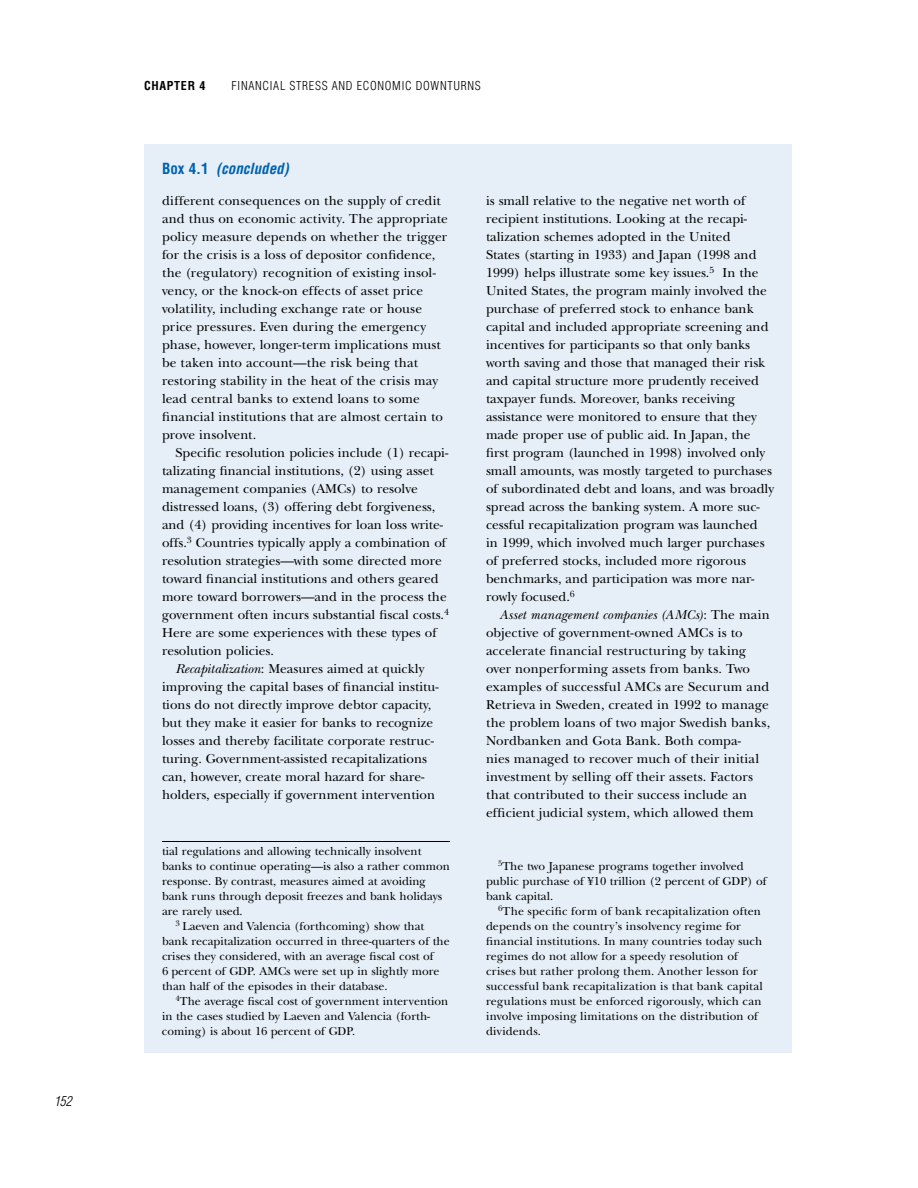
<style>
.page{position:relative;width:918px;height:1188px;background:#fff}
.page>*{position:absolute;margin:0;border:0;box-sizing:border-box;transform-origin:0 0}
.t1{font:italic 700 condensed 15px "Helvetica";color:#0062af}
.t2{font:13.5px/18px "New Baskerville";color:#000}
.t3{font:italic 300 condensed 13.5px "Helvetica";color:#000}
.t4{font:12px/15px "New Baskerville";color:#000}
.t5{font:300 condensed 12px "Helvetica";letter-spacing:.06em;color:#000}
.t6{font:700 condensed 12px "Helvetica";letter-spacing:.06em;color:#000}
.s1{font-style:normal}
.s2{font-style:italic}
</style>
<div class="page">
<div style="left:144px;top:144px;width:648px;height:909px;background:#e6eff7"></div>
<hr style="left:162px;top:841px;width:288px;height:1px;background:#000">
<p class="t3" style="left:54px;top:1092px;width:19px">152</p>
<p class="t6" style="left:144px;top:78px;width:63px">CHAPTER 4</p>
<p class="t5" style="left:232px;top:78px;width:250px">FINANCIAL STRESS AND ECONOMIC DOWNTURNS</p>
<p class="t1" style="left:162px;top:159px;width:128px"><span class="s1">BOX 4.1</span> (concluded)</p>
<p class="t2" style="left:162px;top:192px;width:287px">different consequences on the supply of credit and thus on economic activity. The appropriate policy measure depends on whether the trigger for the crisis is a loss of depositor confidence, the (regulatory) recognition of existing insol&shy;vency, or the knock-on effects of asset price volatility, including exchange rate or house price pressures. Even during the emergency phase, however, longer-term implications must be taken into account—the risk being that restoring stability in the heat of the crisis may lead central banks to extend loans to some financial institutions that are almost certain to prove insolvent.</p>
<p class="t2" style="left:176px;top:444px;width:274px">Specific resolution policies include (1) recapi-</p>
<p class="t2" style="left:162px;top:462px;width:273px">talizating financial institutions, (2) using asset</p>
<p class="t2" style="left:162px;top:480px;width:257px">management companies (AMCs) to resolve</p>
<p class="t2" style="left:162px;top:498px;width:275px">distressed loans, (3) offering debt forgiveness,</p>
<p class="t2" style="left:162px;top:516px;width:283px">and (4) providing incentives for loan loss write-</p>
<p class="t2" style="left:162px;top:534px;width:286px">offs. Countries typically apply a combination of</p>
<p class="t2" style="left:162px;top:552px;width:281px">resolution strategies—with some directed more</p>
<p class="t2" style="left:162px;top:570px;width:278px">toward financial institutions and others geared</p>
<p class="t2" style="left:162px;top:588px;width:286px">more toward borrowers—and in the process the</p>
<p class="t2" style="left:162px;top:606px;width:284px">government often incurs substantial fiscal costs.</p>
<p class="t2" style="left:162px;top:624px;width:276px">Here are some experiences with these types of</p>
<p class="t2" style="left:162px;top:642px;width:113px">resolution policies.</p>
<p class="t2" style="left:176px;top:660px;width:250px"><span class="s2">Recapitalization</span>: Measures aimed at quickly</p>
<p class="t2" style="left:162px;top:678px;width:278px">improving the capital bases of financial institu-</p>
<p class="t2" style="left:162px;top:696px;width:271px">tions do not directly improve debtor capacity,</p>
<p class="t2" style="left:162px;top:714px;width:273px">but they make it easier for banks to recognize</p>
<p class="t2" style="left:162px;top:732px;width:273px">losses and thereby facilitate corporate restruc-</p>
<p class="t2" style="left:162px;top:750px;width:267px">turing. Government-assisted recapitalizations</p>
<p class="t2" style="left:162px;top:768px;width:264px">can, however, create moral hazard for share-</p>
<p class="t2" style="left:162px;top:786px;width:275px">holders, especially if government intervention</p>
<p class="t4" style="left:162px;top:844px;width:261px">tial regulations and allowing technically insolvent</p>
<p class="t4" style="left:162px;top:859px;width:289px">banks to continue operating—is also a rather common</p>
<p class="t4" style="left:162px;top:874px;width:265px">response. By contrast, measures aimed at avoiding</p>
<p class="t4" style="left:162px;top:889px;width:282px">bank runs through deposit freezes and bank holidays</p>
<p class="t4" style="left:162px;top:904px;width:82px">are rarely used.</p>
<p class="t4" style="left:182px;top:919px;width:244px">Laeven and Valencia (forthcoming) show that</p>
<p class="t4" style="left:162px;top:934px;width:289px">bank recapitalization occurred in three-quarters of the</p>
<p class="t4" style="left:162px;top:949px;width:273px">crises they considered, with an average fiscal cost of</p>
<p class="t4" style="left:162px;top:964px;width:279px">6 percent of GDP. AMCs were set up in slightly more</p>
<p class="t4" style="left:162px;top:979px;width:227px">than half of the episodes in their database.</p>
<p class="t4" style="left:180px;top:994px;width:270px">The average fiscal cost of government intervention</p>
<p class="t4" style="left:162px;top:1009px;width:270px">in the cases studied by Laeven and Valencia (forth-</p>
<p class="t4" style="left:162px;top:1024px;width:195px">coming) is about 16 percent of GDP.</p>
<p class="t2" style="left:486px;top:192px;width:290px">is small relative to the negative net worth of recipient institutions. Looking at the recapi&shy;talization schemes adopted in the United<br>States (starting in 1933) and Japan (1998 and 1999) helps illustrate some key issues. In the United States, the program mainly involved the purchase of preferred stock to enhance bank capital and included appropriate screening and incentives for participants so that only banks worth saving and those that managed their risk and capital structure more prudently received taxpayer funds. Moreover, banks receiving assistance were monitored to ensure that they made proper use of public aid. In Japan, the first program (launched in 1998) involved only small amounts, was mostly targeted to purchases of subordinated debt and loans, and was broadly spread across the banking system. A more suc&shy;cessful recapitalization program was launched<br>in 1999, which involved much larger purchases of preferred stocks, included more rigorous benchmarks, and participation was more nar&shy;rowly focused.</p>
<p class="t2" style="left:486px;top:606px;width:286px;text-indent:14px"><span class="s2">Asset management companies (AMCs)</span>: The main objective of government-owned AMCs is to accelerate financial restructuring by taking over nonperforming assets from banks. Two examples of successful AMCs are Securum and Retrieva in Sweden, created in 1992 to manage the problem loans of two major Swedish banks, Nordbanken and Gota Bank. Both compa-<br>nies managed to recover much of their initial investment by selling off their assets. Factors that contributed to their success include an efficient judicial system, which allowed them</p>
<p class="t4" style="left:486px;top:859px;width:282px;text-indent:16px">The two Japanese programs together involved public purchase of ¥10 trillion (2 percent of GDP) of bank capital.</p>
<p class="t4" style="left:486px;top:904px;width:278px;text-indent:17px">The specific form of bank recapitalization often depends on the country’s insolvency regime for financial institutions. In many countries today such regimes do not allow for a speedy resolution of crises but rather prolong them. Another lesson for successful bank recapitalization is that bank capital regulations must be enforced rigorously, which can involve imposing limitations on the distribution of dividends.</p>
</div>
